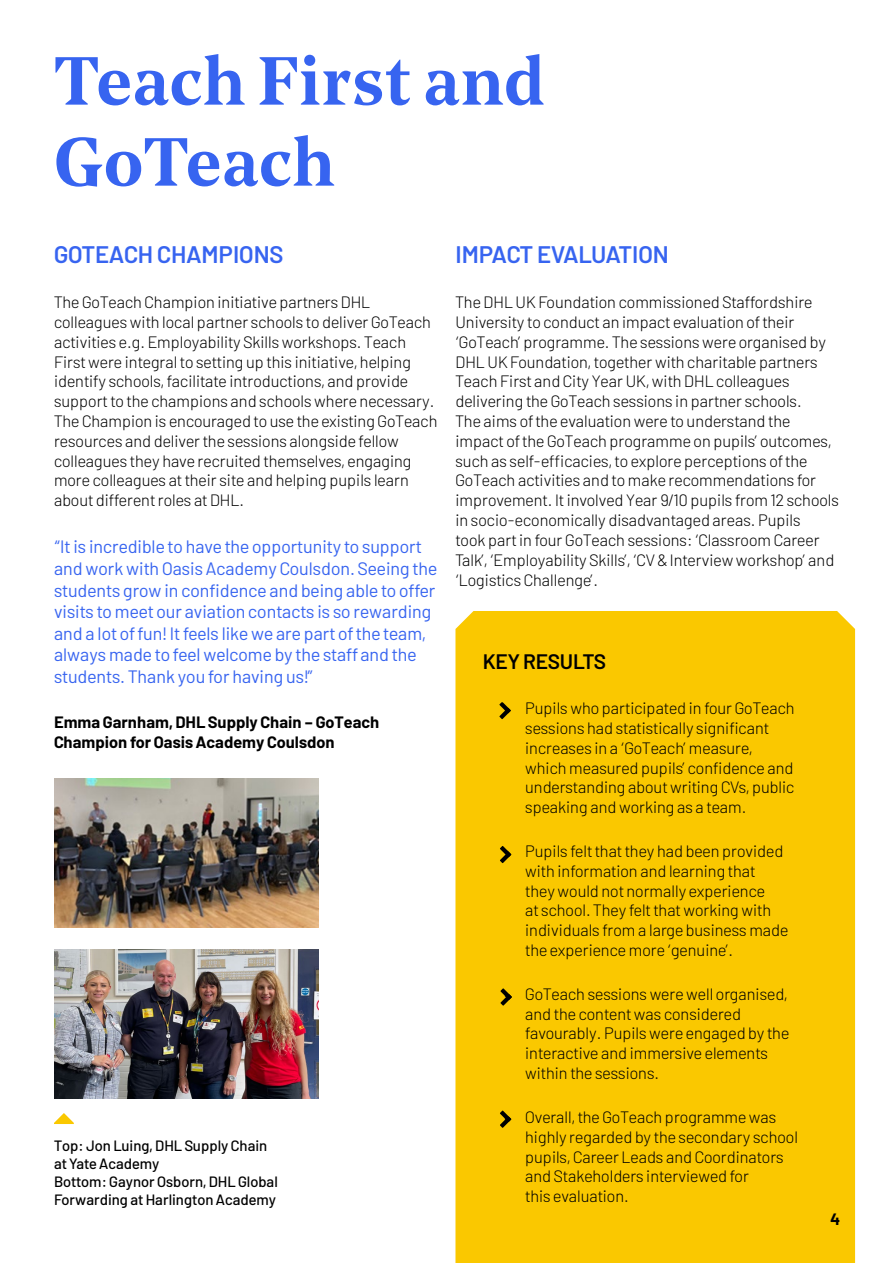
<style>
.page{position:relative;width:893px;height:1263px;background:#fff}
.page>*{position:absolute;margin:0;border:0;box-sizing:border-box;transform-origin:0 0}
.t1{font:600 67.5px/81px "Noe Text";color:#3764f0}
.t2{font:600 24px "Barlow";color:#3764f0}
.t3{font:600 21px "Barlow";color:#000}
.t4{font:18px/21.6px "Barlow";color:#3764f0}
.t5{font:300 16.5px/19.8px "Barlow";color:#000}
.t6{font:700 16.5px/19.8px "Barlow";color:#000}
.t7{font:500 15px/18px "Barlow";color:#000}
</style>
<div class="page">
<div style="left:455px;top:611px;width:400px;height:652px;background:#fac800"></div>
<svg style="left:500px;top:846px;width:11px;height:17px"></svg>
<svg style="left:499px;top:702px;width:12px;height:17px"></svg>
<svg style="left:501px;top:988px;width:11px;height:17px"></svg>
<svg style="left:500px;top:1110px;width:11px;height:18px"></svg>
<svg style="left:54px;top:1113px;width:20px;height:11px"></svg>
<img style="left:54px;top:779px;width:265px;height:149px">
<img style="left:54px;top:949px;width:265px;height:149px">
<h1 class="t1" style="left:54px;top:37px;width:493px">Teach First and<br>GoTeach</h1>
<h2 class="t2" style="left:54px;top:237px;width:231px">GOTEACH CHAMPIONS</h2>
<p class="t5" style="left:54px;top:291px;width:385px">The GoTeach Champion initiative partners DHL colleagues with local partner schools to deliver GoTeach activities e.g. Employability Skills workshops. Teach First were integral to setting up this initiative, helping identify schools, facilitate introductions, and provide support to the champions and schools where necessary.<br>The Champion is encouraged to use the existing GoTeach resources and deliver the sessions alongside fellow colleagues they have recruited themselves, engaging more colleagues at their site and helping pupils learn about different roles at DHL.</p>
<p class="t4" style="left:54px;top:535px;width:385px">“It is incredible to have the opportunity to support and work with Oasis Academy Coulsdon. Seeing the students grow in confidence and being able to offer visits to meet our aviation contacts is so rewarding and a lot of fun! It feels like we are part of the team, always made to feel welcome by the staff and the students. Thank you for having us!”</p>
<p class="t6" style="left:54px;top:711px;width:327px">Emma Garnham, DHL Supply Chain – GoTeach<br>Champion for Oasis Academy Coulsdon</p>
<p class="t7" style="left:54px;top:1135px;width:225px">Top: Jon Luing, DHL Supply Chain at Yate Academy<br>Bottom: Gaynor Osborn, DHL Global<br>Forwarding at Harlington Academy</p>
<h2 class="t2" style="left:455px;top:237px;width:215px">IMPACT EVALUATION</h2>
<p class="t5" style="left:455px;top:291px;width:385px">The DHL UK Foundation commissioned Staffordshire University to conduct an impact evaluation of their ‘GoTeach’ programme. The sessions were organised by DHL UK Foundation, together with charitable partners Teach First and City Year UK, with DHL colleagues delivering the GoTeach sessions in partner schools.<br>The aims of the evaluation were to understand the impact of the GoTeach programme on pupils’ outcomes, such as self-efficacies, to explore perceptions of the GoTeach activities and to make recommendations for improvement. It involved Year 9/10 pupils from 12 schools in socio-economically disadvantaged areas. Pupils<br>took part in four GoTeach sessions: ‘Classroom Career Talk’, ‘Employability Skills’, ‘CV &amp; Interview workshop’ and ‘Logistics Challenge’.</p>
<p class="t3" style="left:483px;top:646px;width:125px">KEY RESULTS</p>
<p class="t5" style="left:525px;top:697px;width:271px;text-indent:-21px">• Pupils who participated in four GoTeach sessions had statistically significant increases in a ‘GoTeach’ measure, which measured pupils’ confidence and understanding about writing CVs, public speaking and working as a team.</p>
<p class="t5" style="left:525px;top:840px;width:265px;text-indent:-21px">• Pupils felt that they had been provided with information and learning that they would not normally experience<br>at school. They felt that working with individuals from a large business made the experience more ‘genuine’.</p>
<p class="t5" style="left:525px;top:983px;width:266px;text-indent:-21px">• GoTeach sessions were well organised, and the content was considered favourably. Pupils were engaged by the interactive and immersive elements within the sessions.</p>
<p class="t5" style="left:525px;top:1106px;width:274px;text-indent:-21px">• Overall, the GoTeach programme was highly regarded by the secondary school pupils, Career Leads and Coordinators and Stakeholders interviewed for<br>this evaluation.</p>
<p class="t6" style="left:831px;top:1208px;width:11px">4</p>
</div>
